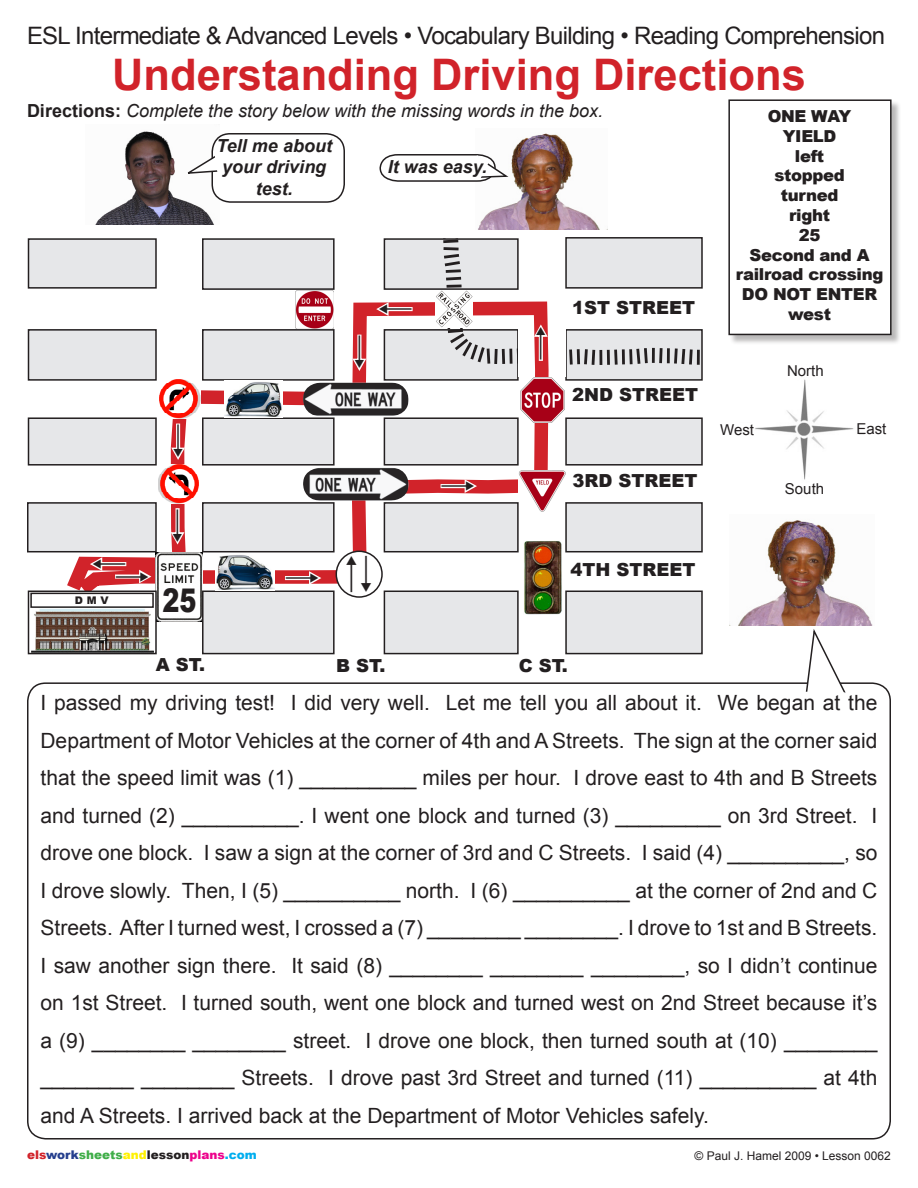
<style>
.page{position:relative;width:918px;height:1188px;background:#fff}
.page>*{position:absolute;margin:0;border:0;box-sizing:border-box;transform-origin:0 0}
.t1{font:700 43.5px "Arial";color:#d1232a}
.t2{font:43.5px "Arial";color:#231f20}
.t3{font:39.15px "Arial";color:#231f20}
.t4{font:900 32.7px "Arial";color:#231f20;scale:.78 1}
.t5{font:24px "Arial";letter-spacing:-.03em;color:#231f20}
.t6{font:21px/37.5px "Arial";color:#231f20;text-align:justify}
.t7{font:italic 18px "Arial";color:#231f20}
.t8{font:900 18px "Arial";color:#231f20}
.t9{font:italic 700 18px/21.6px "Arial";color:#231f20;text-align:center}
.t10{font:900 16.5px "Arial";letter-spacing:-.02em;color:#231f20}
.t11{font:15px "Arial";color:#231f20}
.t12{font:900 12px "Arial";color:#40ae49}
.t13{font:12px "Arial";color:#231f20}
.t14{font:900 10.5px "Arial";color:#231f20}
.s1{font-weight:700;font-style:normal}
.s2{color:#d1232a}
.s3{color:#253f8e}
.s4{color:#fff101}
.s5{color:#231f20}
.s6{color:#ed028c}
.s7{color:#00aeef}
</style>
<div class="page">
<img style="left:95px;top:131px;width:125px;height:94px">
<div style="left:729px;top:100px;width:172px;height:245px;background:#231f20;opacity:.31"></div>
<div style="left:729px;top:100px;width:162px;height:234px;background:#fff"></div>
<div style="left:728px;top:99px;width:164px;height:236px;border:2px solid #231f20"></div>
<div style="left:212px;top:134px;width:132px;height:68px;background:#fff;border-radius:18px"></div>
<div style="left:212px;top:133px;width:133px;height:70px;border:2px solid #231f20;border-radius:18px"></div>
<svg style="left:186px;top:152px;width:32px;height:23px"></svg>
<img style="left:484px;top:133px;width:106px;height:84px">
<svg style="left:379px;top:153px;width:129px;height:30px"></svg>
<img style="left:729px;top:520px;width:144px;height:105px">
<svg style="left:799px;top:629px;width:51px;height:64px"></svg>
<img style="left:755px;top:379px;width:110px;height:101px">
<div style="left:856px;top:423px;width:30px;height:11px;background:#fff"></div>
<div style="left:566px;top:330px;width:136px;height:50px;background:#e6e7e9"></div>
<div style="left:565px;top:329px;width:138px;height:52px;border:2px solid #231f20"></div>
<div style="left:384px;top:239px;width:134px;height:50px;background:#e6e7e9"></div>
<div style="left:384px;top:238px;width:135px;height:52px;border:2px solid #231f20"></div>
<div style="left:518px;top:330px;width:48px;height:47px;background:#fff"></div>
<div style="left:566px;top:418px;width:136px;height:47px;background:#e6e7e9"></div>
<div style="left:565px;top:417px;width:138px;height:49px;border:2px solid #231f20"></div>
<svg style="left:56px;top:302px;width:497px;height:306px"></svg>
<img style="left:156px;top:552px;width:46px;height:70px">
<img style="left:159px;top:379px;width:42px;height:40px">
<img style="left:520px;top:378px;width:44px;height:44px">
<img style="left:518px;top:470px;width:47px;height:42px">
<div style="left:28px;top:330px;width:128px;height:50px;background:#e6e7e9"></div>
<div style="left:28px;top:329px;width:129px;height:52px;border:2px solid #231f20"></div>
<div style="left:203px;top:330px;width:131px;height:50px;background:#e6e7e9"></div>
<div style="left:202px;top:329px;width:133px;height:52px;border:2px solid #231f20"></div>
<div style="left:28px;top:418px;width:128px;height:47px;background:#e6e7e9"></div>
<div style="left:28px;top:417px;width:129px;height:49px;border:2px solid #231f20"></div>
<div style="left:203px;top:418px;width:131px;height:47px;background:#e6e7e9"></div>
<div style="left:202px;top:417px;width:133px;height:49px;border:2px solid #231f20"></div>
<div style="left:384px;top:418px;width:134px;height:47px;background:#e6e7e9"></div>
<div style="left:384px;top:417px;width:135px;height:49px;border:2px solid #231f20"></div>
<div style="left:28px;top:503px;width:128px;height:49px;background:#e6e7e9"></div>
<div style="left:27px;top:502px;width:130px;height:50px;border:2px solid #231f20"></div>
<div style="left:203px;top:503px;width:131px;height:49px;background:#e6e7e9"></div>
<div style="left:202px;top:502px;width:133px;height:50px;border:2px solid #231f20"></div>
<div style="left:384px;top:503px;width:134px;height:49px;background:#e6e7e9"></div>
<div style="left:384px;top:502px;width:135px;height:50px;border:2px solid #231f20"></div>
<div style="left:566px;top:503px;width:136px;height:49px;background:#e6e7e9"></div>
<div style="left:565px;top:502px;width:138px;height:50px;border:2px solid #231f20"></div>
<div style="left:28px;top:591px;width:128px;height:63px;background:#fff"></div>
<div style="left:28px;top:591px;width:129px;height:63px;border:2px solid #231f20"></div>
<div style="left:203px;top:591px;width:131px;height:63px;background:#e6e7e9"></div>
<div style="left:202px;top:591px;width:133px;height:63px;border:2px solid #231f20"></div>
<div style="left:384px;top:591px;width:134px;height:63px;background:#e6e7e9"></div>
<div style="left:384px;top:591px;width:135px;height:63px;border:2px solid #231f20"></div>
<div style="left:566px;top:591px;width:136px;height:63px;background:#e6e7e9"></div>
<div style="left:565px;top:591px;width:138px;height:63px;border:2px solid #231f20"></div>
<div style="left:28px;top:239px;width:128px;height:49px;background:#e6e7e9"></div>
<div style="left:28px;top:238px;width:129px;height:51px;border:2px solid #231f20"></div>
<div style="left:203px;top:239px;width:131px;height:50px;background:#e6e7e9"></div>
<div style="left:202px;top:238px;width:133px;height:52px;border:2px solid #231f20"></div>
<img style="left:295px;top:290px;width:39px;height:38px">
<img style="left:158px;top:464px;width:41px;height:40px">
<div style="left:164px;top:585px;width:29px;height:30px;background:#fff"></div>
<div style="left:160px;top:594px;width:39px;height:22px;background:#fff"></div>
<img style="left:303px;top:383px;width:106px;height:33px">
<img style="left:303px;top:468px;width:106px;height:33px">
<img style="left:523px;top:540px;width:39px;height:75px">
<div style="left:336px;top:551px;width:46px;height:46px;background:#fff;border-radius:50%"></div>
<div style="left:336px;top:551px;width:47px;height:47px;border:2px solid #231f20;border-radius:50%"></div>
<img style="left:215px;top:553px;width:59px;height:37px">
<img style="left:224px;top:381px;width:58px;height:36px">
<img style="left:32px;top:609px;width:122px;height:44px">
<div style="left:30px;top:593px;width:124px;height:15px;border:2px solid #231f20"></div>
<svg style="left:284px;top:569px;width:40px;height:17px"></svg>
<svg style="left:439px;top:477px;width:41px;height:17px"></svg>
<svg style="left:440px;top:217px;width:262px;height:151px"></svg>
<svg style="left:373px;top:302px;width:41px;height:16px"></svg>
<svg style="left:351px;top:333px;width:18px;height:41px"></svg>
<svg style="left:170px;top:422px;width:17px;height:41px"></svg>
<svg style="left:169px;top:507px;width:18px;height:40px"></svg>
<svg style="left:87px;top:556px;width:67px;height:29px"></svg>
<img style="left:436px;top:291px;width:36px;height:37px">
<p class="t5" style="left:27px;top:20px;width:860px">ESL Intermediate &amp; Advanced Levels • Vocabulary Building • Reading Comprehension</p>
<p class="t1" style="left:112px;top:46px;width:695px">Understanding Driving Directions</p>
<p class="t7" style="left:27px;top:99px;width:578px"><span class="s1">Directions:</span> Complete the story below with the missing words in the box.</p>
<p class="t10" style="left:768px;top:104px;width:85px">ONE WAY</p>
<p class="t10" style="left:783px;top:124px;width:55px">YIELD</p>
<p class="t10" style="left:795px;top:144px;width:31px">left</p>
<p class="t10" style="left:774px;top:163px;width:72px">stopped</p>
<p class="t10" style="left:781px;top:183px;width:59px">turned</p>
<p class="t10" style="left:789px;top:203px;width:42px">right</p>
<p class="t10" style="left:799px;top:223px;width:23px">25</p>
<p class="t10" style="left:750px;top:243px;width:122px">Second and A</p>
<p class="t10" style="left:736px;top:262px;width:149px">railroad crossing</p>
<p class="t10" style="left:742px;top:282px;width:137px">DO NOT ENTER</p>
<p class="t10" style="left:788px;top:302px;width:44px">west</p>
<p class="t9" style="left:217px;top:135px;width:117px">Tell me about your driving test.</p>
<p class="t9" style="left:388px;top:156px;width:101px">It was easy.</p>
<p class="t8" style="left:572px;top:295px;width:124px">1ST STREET</p>
<p class="t3" style="left:367px;top:309px;width:11px;rotate:-90deg">⁭</p>
<p class="t3" style="left:178px;top:470px;width:11px;rotate:-180deg">⁭</p>
<p class="t3" style="left:80px;top:564px;width:11px;rotate:-90deg">⁭</p>
<p class="t3" style="left:178px;top:554px;width:11px;rotate:-180deg">⁭</p>
<p class="t3" style="left:161px;top:577px;width:11px;rotate:90deg">⁭</p>
<p class="t3" style="left:331px;top:578px;width:11px;rotate:90deg">⁭</p>
<p class="t14" style="left:75px;top:593px;width:36px">DMV</p>
<p class="t4" style="left:162px;top:577px;width:45px">25</p>
<p class="t3" style="left:359px;top:381px;width:11px;rotate:-180deg">⁭</p>
<p class="t2" style="left:352px;top:542px;width:12px">⁭</p>
<p class="t2" style="left:366px;top:606px;width:12px;rotate:-180deg">⁭</p>
<p class="t3" style="left:487px;top:486px;width:11px;rotate:90deg">⁭</p>
<p class="t3" style="left:541px;top:315px;width:11px">⁭</p>
<p class="t8" style="left:572px;top:382px;width:127px">2ND STREET</p>
<p class="t8" style="left:572px;top:468px;width:126px">3RD STREET</p>
<p class="t8" style="left:571px;top:556px;width:126px">4TH STREET</p>
<p class="t8" style="left:156px;top:652px;width:51px">A ST.</p>
<p class="t8" style="left:336px;top:652px;width:51px">B ST.</p>
<p class="t8" style="left:519px;top:653px;width:51px">C ST.</p>
<p class="t11" style="left:720px;top:419px;width:35px">West</p>
<p class="t11" style="left:787px;top:361px;width:38px">North</p>
<p class="t11" style="left:785px;top:479px;width:41px">South</p>
<p class="t11" style="left:856px;top:419px;width:32px">East</p>
<p class="t6" style="left:40px;top:684px;width:839px">I passed my driving test! I did very well. Let me tell you all about it. We began at the Department of Motor Vehicles at the corner of 4th and A Streets. The sign at the corner said that the speed limit was (1) __________ miles per hour. I drove east to 4th and B Streets and turned (2) __________. I went one block and turned (3) _________ on 3rd Street. I drove one block. I saw a sign at the corner of 3rd and C Streets. I said (4) __________, so I drove slowly. Then, I (5) __________ north. I (6) __________ at the corner of 2nd and C Streets. After I turned west, I crossed a (7) ________ ________. I drove to 1st and B Streets.<br>I saw another sign there. It said (8) ________ ________ ________, so I didn’t continue on 1st Street. I turned south, went one block and turned west on 2nd Street because it’s a (9) ________ ________ street. I drove one block, then turned south at (10) ________ ________ ________ Streets. I drove past 3rd Street and turned (11) __________ at 4th and A Streets. I arrived back at the Department of Motor Vehicles safely.</p>
<p class="t12" style="left:27px;top:1146px;width:231px"><span class="s2">els</span><span class="s3">work</span>sheets<span class="s4">and</span><span class="s5">lesson</span><span class="s6">plans</span><span class="s7">.com</span></p>
<p class="t13" style="left:695px;top:1148px;width:198px">© Paul J. Hamel 2009 • Lesson 0062</p>
</div>
